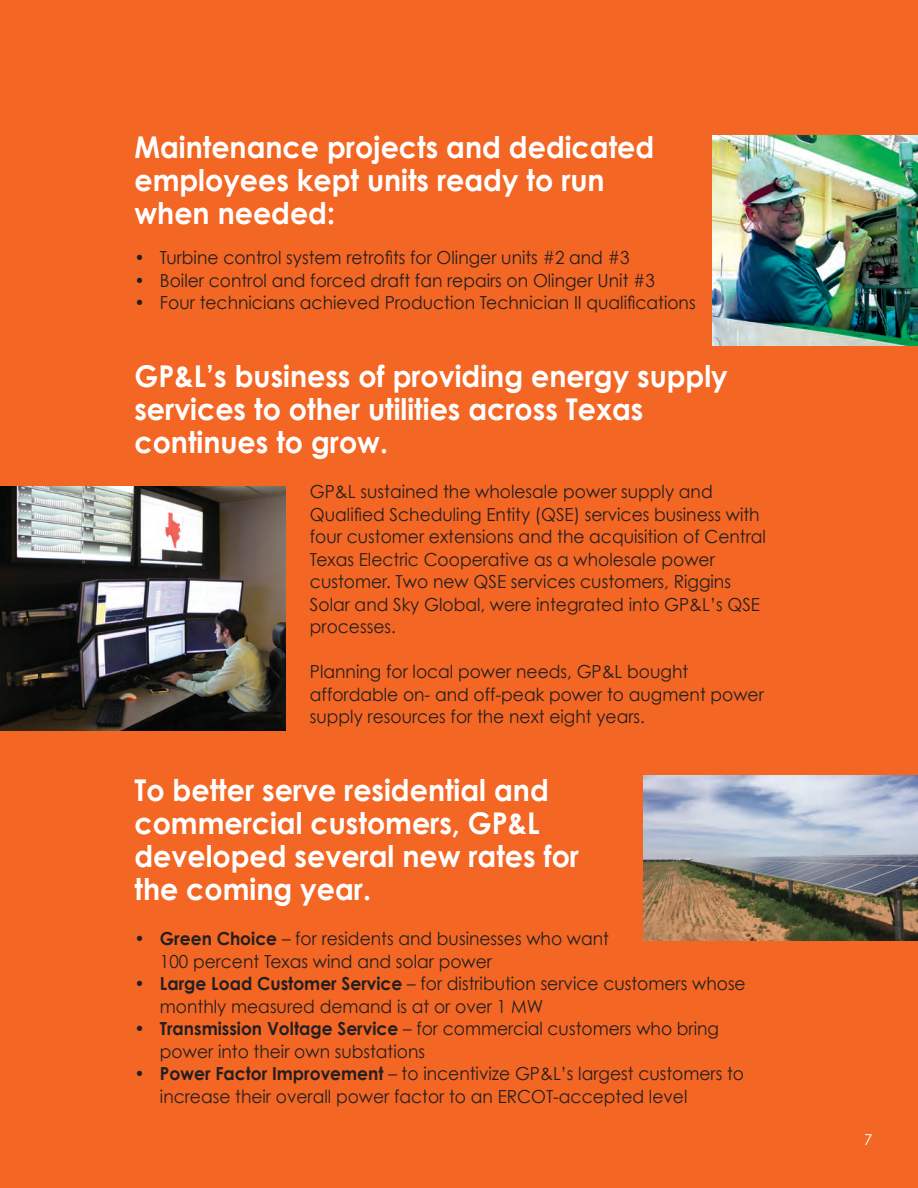
<style>
.page{position:relative;width:918px;height:1188px;background:#f36624}
.page>*{position:absolute;margin:0;border:0;box-sizing:border-box;transform-origin:0 0}
.t1{font:700 30px/33px "Century Gothic";color:#fff;scale:.95 1}
.t2{font:18px/22.5px "Century Gothic";color:#231f20;scale:.95 1}
.t3{font:15px "Century Gothic";color:#fff}
.s1{font-weight:700}
</style>
<div class="page">
<hr style="left:0;top:326px;width:3px;height:209px;background:#e1e1e1">
<img style="left:644px;top:776px;width:274px;height:164px">
<img style="left:0;top:486px;width:285px;height:244px">
<img style="left:713px;top:135px;width:205px;height:211px">
<p class="t1" style="left:134px;top:129px;width:549px">Maintenance projects and dedicated</p>
<p class="t1" style="left:134px;top:162px;width:497px">employees kept units ready to run</p>
<p class="t1" style="left:134px;top:195px;width:213px">when needed:</p>
<p class="t2" style="left:134px;top:246px;width:523px">• Turbine control system retrofits for Olinger units #2 and #3</p>
<p class="t2" style="left:134px;top:268px;width:549px">• Boiler control and forced draft fan repairs on Olinger Unit #3</p>
<p class="t2" style="left:134px;top:291px;width:592px">• Four technicians achieved Production Technician II qualifications</p>
<p class="t1" style="left:134px;top:359px;width:626px">GP&amp;L’s business of providing energy supply services to other utilities across Texas</p>
<p class="t1" style="left:134px;top:425px;width:269px">continues to grow.</p>
<p class="t2" style="left:310px;top:480px;width:425px">GP&amp;L sustained the wholesale power supply and</p>
<p class="t2" style="left:310px;top:502px;width:482px">Qualified Scheduling Entity (QSE) services business with four customer extensions and the acquisition of Central<br>Texas Electric Cooperative as a wholesale power</p>
<p class="t2" style="left:310px;top:570px;width:445px">customer. Two new QSE services customers, Riggins</p>
<p class="t2" style="left:310px;top:592px;width:475px">Solar and Sky Global, were integrated into GP&amp;L’s QSE</p>
<p class="t2" style="left:310px;top:615px;width:92px">processes.</p>
<p class="t2" style="left:310px;top:660px;width:400px">Planning for local power needs, GP&amp;L bought</p>
<p class="t2" style="left:310px;top:682px;width:479px">affordable on- and off-peak power to augment power supply resources for the next eight years.</p>
<p class="t1" style="left:134px;top:773px;width:438px">To better serve residential and</p>
<p class="t1" style="left:134px;top:806px;width:428px">commercial customers, GP&amp;L</p>
<p class="t1" style="left:134px;top:839px;width:469px">developed several new rates for</p>
<p class="t1" style="left:134px;top:872px;width:250px">the coming year.</p>
<p class="t2" style="left:134px;top:927px;width:501px">• <span class="s1">Green Choice</span> – for residents and businesses who want</p>
<p class="t2" style="left:160px;top:949px;width:351px">100 percent Texas wind and solar power</p>
<p class="t2" style="left:134px;top:972px;width:645px">• <span class="s1">Large Load Customer Service</span> – for distribution service customers whose</p>
<p class="t2" style="left:160px;top:994px;width:405px">monthly measured demand is at or over 1 MW</p>
<p class="t2" style="left:134px;top:1017px;width:617px">• <span class="s1">Transmission Voltage Service</span> – for commercial customers who bring</p>
<p class="t2" style="left:160px;top:1039px;width:281px">power into their own substations</p>
<p class="t2" style="left:134px;top:1062px;width:643px">• <span class="s1">Power Factor Improvement</span> – to incentivize GP&amp;L’s largest customers to</p>
<p class="t2" style="left:160px;top:1084px;width:557px">increase their overall power factor to an ERCOT-accepted level</p>
<p class="t3" style="left:864px;top:1131px;width:10px">7</p>
</div>
